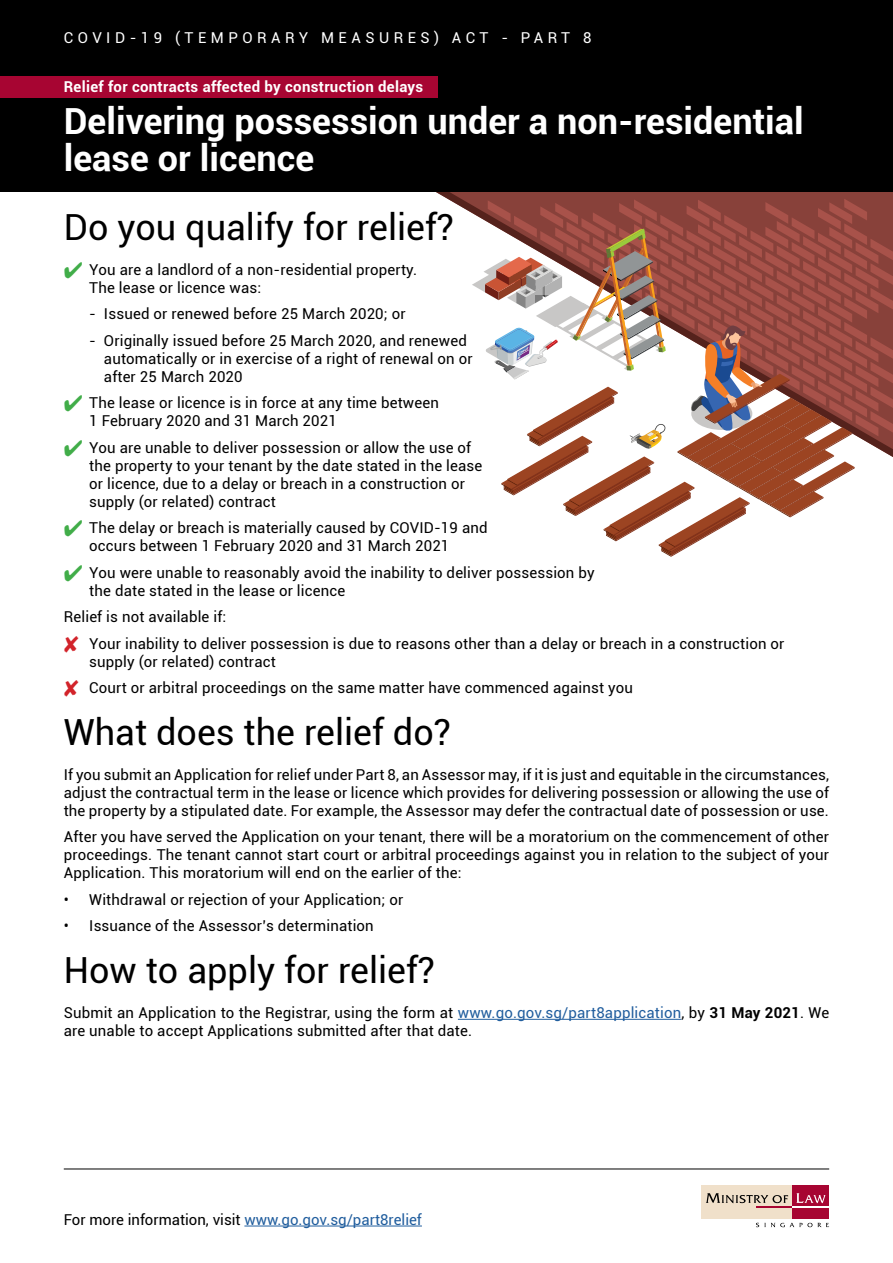
<style>
.page{position:relative;width:893px;height:1263px;background:#fff}
.page>*{position:absolute;margin:0;border:0;box-sizing:border-box;transform-origin:0 0}
.t1{font:36px "Roboto";color:#000}
.t2{font:700 36px/37.5px "Roboto";color:#fff}
.t3{font:15px/18px "Roboto";letter-spacing:.01em;color:#000}
.t4{font:15px "Roboto";color:#215e9e}
.t5{font:700 15px "Roboto";letter-spacing:.02em;color:#fff}
.t6{font:15px "Roboto";letter-spacing:.3em;color:#fff}
.s1{color:#41ad49}
.s2{color:#d2232a}
.s3{color:#215e9e}
.s4{font-weight:700}
.s5{color:#000}
</style>
<div class="page">
<svg style="left:423px;top:191px;width:470px;height:22px;background:#88544e"></svg>
<svg style="left:472px;top:199px;width:421px;height:358px"></svg>
<hr style="left:458px;top:1019px;width:223px;height:1px;background:#215e9e">
<div style="left:702px;top:1185px;width:90px;height:33px;background:#f0e0ca"></div>
<div style="left:792px;top:1185px;width:37px;height:33px;background:#a70532"></div>
<svg style="left:706px;top:1193px;width:82px;height:10px"></svg>
<svg style="left:796px;top:1193px;width:29px;height:10px"></svg>
<hr style="left:756px;top:1206px;width:36px;height:2px;background:#a70532">
<hr style="left:792px;top:1206px;width:37px;height:2px;background:#fff">
<svg style="left:756px;top:1223px;width:73px;height:4px"></svg>
<div style="left:0;top:0;width:893px;height:191px;background:#000"></div>
<div style="left:0;top:77px;width:437px;height:21px;background:#a70532"></div>
<hr style="left:244px;top:1225px;width:178px;height:1px;background:#215e9e">
<hr style="left:64px;top:1168px;width:765px;height:1px;background:#000">
<p class="t6" style="left:64px;top:27px;width:529px">COVID-19 (TEMPORARY MEASURES) ACT - PART 8</p>
<p class="t5" style="left:64px;top:76px;width:361px">Relief for contracts affected by construction delays</p>
<h1 class="t2" style="left:64px;top:101px;width:741px">Delivering possession under a non-residential lease or licence</h1>
<h1 class="t1" style="left:64px;top:202px;width:392px">Do you qualify for relief?</h1>
<p class="t3" style="left:89px;top:260px;width:329px;text-indent:-26px"><span class="s1">✔</span> You are a landlord of a non-residential property.<br>The lease or licence was:</p>
<p class="t3" style="left:89px;top:304px;width:318px">- Issued or renewed before 25 March 2020; or</p>
<p class="t3" style="left:104px;top:331px;width:370px;text-indent:-15px">- Originally issued before 25 March 2020, and renewed automatically or in exercise of a right of renewal on or after 25 March 2020</p>
<p class="t3" style="left:89px;top:393px;width:351px;text-indent:-26px"><span class="s1">✔</span> The lease or licence is in force at any time between<br>1 February 2020 and 31 March 2021</p>
<p class="t3" style="left:89px;top:438px;width:395px;text-indent:-26px"><span class="s1">✔</span> You are unable to deliver possession or allow the use of the property to your tenant by the date stated in the lease or licence, due to a delay or breach in a construction or supply (or related) contract</p>
<p class="t3" style="left:89px;top:518px;width:400px;text-indent:-26px"><span class="s1">✔</span> The delay or breach is materially caused by COVID-19 and occurs between 1 February 2020 and 31 March 2021</p>
<p class="t3" style="left:89px;top:563px;width:507px;text-indent:-26px"><span class="s1">✔</span> You were unable to reasonably avoid the inability to deliver possession by the date stated in the lease or licence</p>
<p class="t3" style="left:64px;top:603px;width:722px;line-height:26.5px">Relief is not available if:<br><span class="s2">✘</span> Your inability to deliver possession is due to reasons other than a delay or breach in a construction or</p>
<p class="t3" style="left:64px;top:647px;width:571px;line-height:26.5px;text-indent:26px">supply (or related) contract<br><span class="s2">✘</span> Court or arbitral proceedings on the same matter have commenced against you</p>
<h1 class="t1" style="left:64px;top:707px;width:389px">What does the relief do?</h1>
<p class="t3" style="left:64px;top:765px;width:767px;text-align:justify">If you submit an Application for relief under Part 8, an Assessor may, if it is just and equitable in the circumstances, adjust the contractual term in the lease or licence which provides for delivering possession or allowing the use of the property by a stipulated date. For example, the Assessor may defer the contractual date of possession or use.</p>
<p class="t3" style="left:64px;top:827px;width:767px;text-align:justify">After you have served the Application on your tenant, there will be a moratorium on the commencement of other proceedings. The tenant cannot start court or arbitral proceedings against you in relation to the subject of your Application. This moratorium will end on the earlier of the:</p>
<p class="t3" style="left:64px;top:890px;width:341px">• Withdrawal or rejection of your Application; or</p>
<p class="t3" style="left:64px;top:916px;width:312px">• Issuance of the Assessor’s determination</p>
<h1 class="t1" style="left:64px;top:945px;width:373px">How to apply for relief?</h1>
<p class="t3" style="left:64px;top:1003px;width:767px">Submit an Application to the Registrar, using the form at <span class="s3">www.go.gov.sg/part8application</span>, by <span class="s4">31 May 2021</span>. We are unable to accept Applications submitted after that date.</p>
<p class="t4" style="left:64px;top:1209px;width:360px"><span class="s5">For more information, visit</span> www.go.gov.sg/part8relief</p>
</div>
